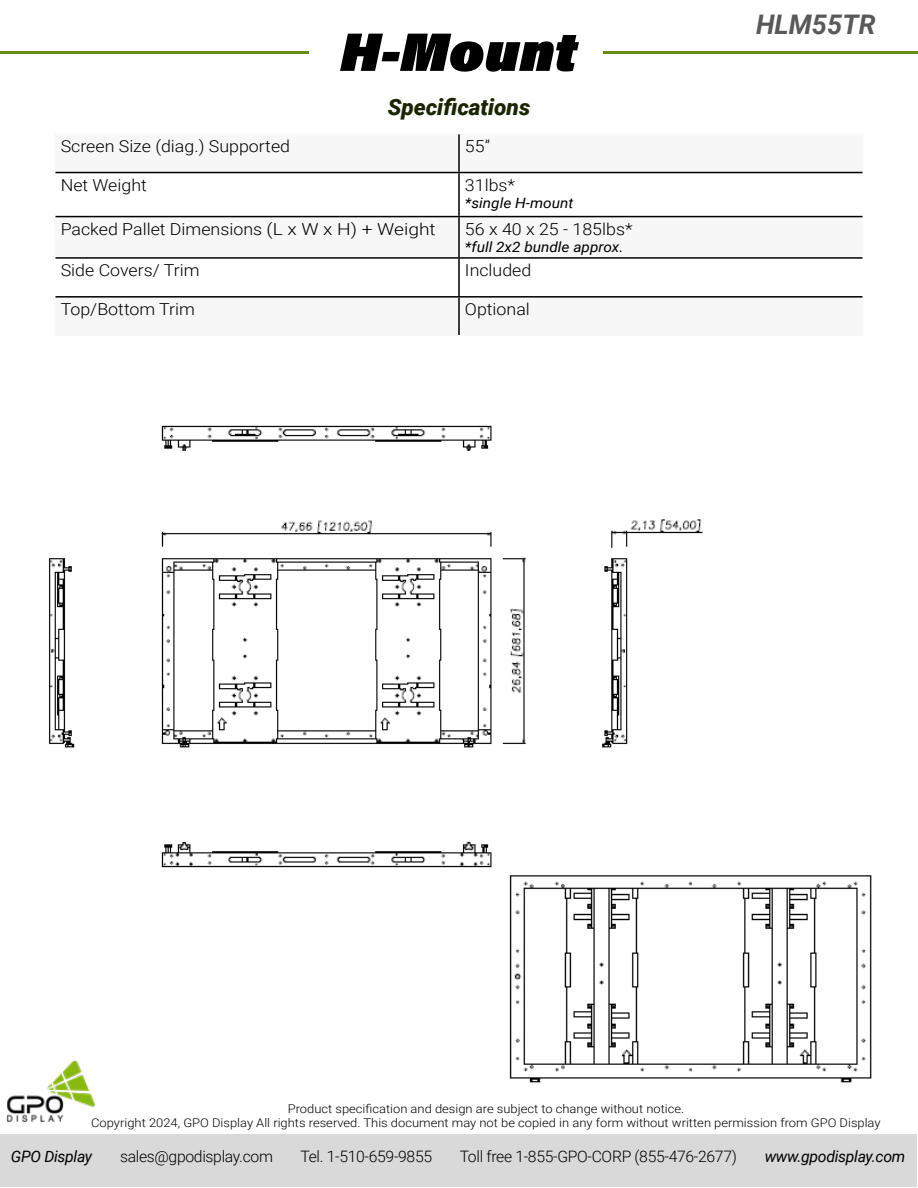
<style>
.page{position:relative;width:918px;height:1188px;background:#fff}
.page>*{position:absolute;margin:0;border:0;box-sizing:border-box;transform-origin:0 0}
.t1{font:italic 900 54px "Acumin Pro";letter-spacing:-.005em;color:#000}
.t2{font:italic 700 27px "Roboto";color:#58595b}
.t3{font:italic 900 22.5px "Roboto";color:#1a2601}
.t4{font:300 16.5px "Roboto";color:#000;scale:1.08 1}
.t5{font:300 15.75px "Roboto";letter-spacing:-.02em;color:#000}
.t6{font:italic 15.75px "Roboto";letter-spacing:-.02em;color:#000}
.t7{font:italic 14.25px "Roboto";color:#000;scale:1.08 1}
.t8{font:300 12px/14.4px "Roboto";color:#000;text-align:center;scale:1.08 1}
</style>
<div class="page">
<div style="left:1px;top:1134px;width:916px;height:52px;background:#d9d9d9"></div>
<hr style="left:0;top:51px;width:918px;height:3px;background:#678c16">
<div style="left:309px;top:0;width:294px;height:74px;background:#fff"></div>
<img style="left:49px;top:425px;width:654px;height:443px">
<img style="left:505px;top:864px;width:367px;height:219px">
<img style="left:6px;top:1061px;width:89px;height:60px">
<svg style="left:55px;top:171px;width:808px;height:127px"></svg>
<hr style="left:458px;top:134px;width:2px;height:38px;background:#000">
<hr style="left:56px;top:172px;width:403px;height:1px;background:#000">
<hr style="left:459px;top:172px;width:403px;height:1px;background:#000">
<hr style="left:458px;top:173px;width:2px;height:43px;background:#000">
<hr style="left:56px;top:216px;width:403px;height:1px;background:#000">
<hr style="left:459px;top:216px;width:403px;height:1px;background:#000">
<hr style="left:458px;top:217px;width:2px;height:40px;background:#000">
<hr style="left:56px;top:257px;width:403px;height:2px;background:#000">
<hr style="left:459px;top:257px;width:403px;height:2px;background:#000">
<hr style="left:458px;top:259px;width:2px;height:37px;background:#000">
<hr style="left:56px;top:296px;width:403px;height:2px;background:#000">
<hr style="left:459px;top:296px;width:403px;height:2px;background:#000">
<hr style="left:458px;top:298px;width:2px;height:37px;background:#000">
<h1 class="t1" style="left:340px;top:13px;width:239px">H-Mount</h1>
<h3 class="t3" style="left:388px;top:92px;width:144px">Specifications</h3>
<h3 class="t4" style="left:61px;top:135px;width:214px">Screen Size (diag.) Supported</h3>
<h3 class="t4" style="left:465px;top:135px;width:25px">55”</h3>
<h3 class="t4" style="left:61px;top:173px;width:81px">Net Weight</h3>
<h3 class="t4" style="left:465px;top:173px;width:48px">31lbs*</h3>
<p class="t7" style="left:465px;top:193px;width:102px">*single H-mount</p>
<h3 class="t4" style="left:61px;top:217px;width:349px">Packed Pallet Dimensions (L x W x H) + Weight</h3>
<h3 class="t4" style="left:465px;top:217px;width:157px">56 x 40 x 25 - 185lbs*</h3>
<p class="t7" style="left:465px;top:237px;width:148px">*full 2x2 bundle approx.</p>
<h3 class="t4" style="left:61px;top:259px;width:130px">Side Covers/ Trim</h3>
<h3 class="t4" style="left:465px;top:259px;width:63px">Included</h3>
<h3 class="t4" style="left:61px;top:298px;width:126px">Top/Bottom Trim</h3>
<h3 class="t4" style="left:465px;top:298px;width:62px">Optional</h3>
<h2 class="t2" style="left:756px;top:5px;width:121px">HLM55TR</h2>
<p class="t8" style="left:91px;top:1101px;width:732px">Product specification and design are subject to change without notice.<br>Copyright 2024, GPO Display All rights reserved. This document may not be copied in any form without written permission from GPO Display</p>
<h3 class="t6" style="left:11px;top:1145px;width:83px">GPO Display</h3>
<h3 class="t5" style="left:120px;top:1145px;width:154px">sales@gpodisplay.com</h3>
<h3 class="t5" style="left:300px;top:1145px;width:133px">Tel. 1-510-659-9855</h3>
<h3 class="t5" style="left:460px;top:1145px;width:279px">Toll free 1-855-GPO-CORP (855-476-2677)</h3>
<h3 class="t6" style="left:765px;top:1145px;width:142px">www.gpodisplay.com</h3>
</div>
